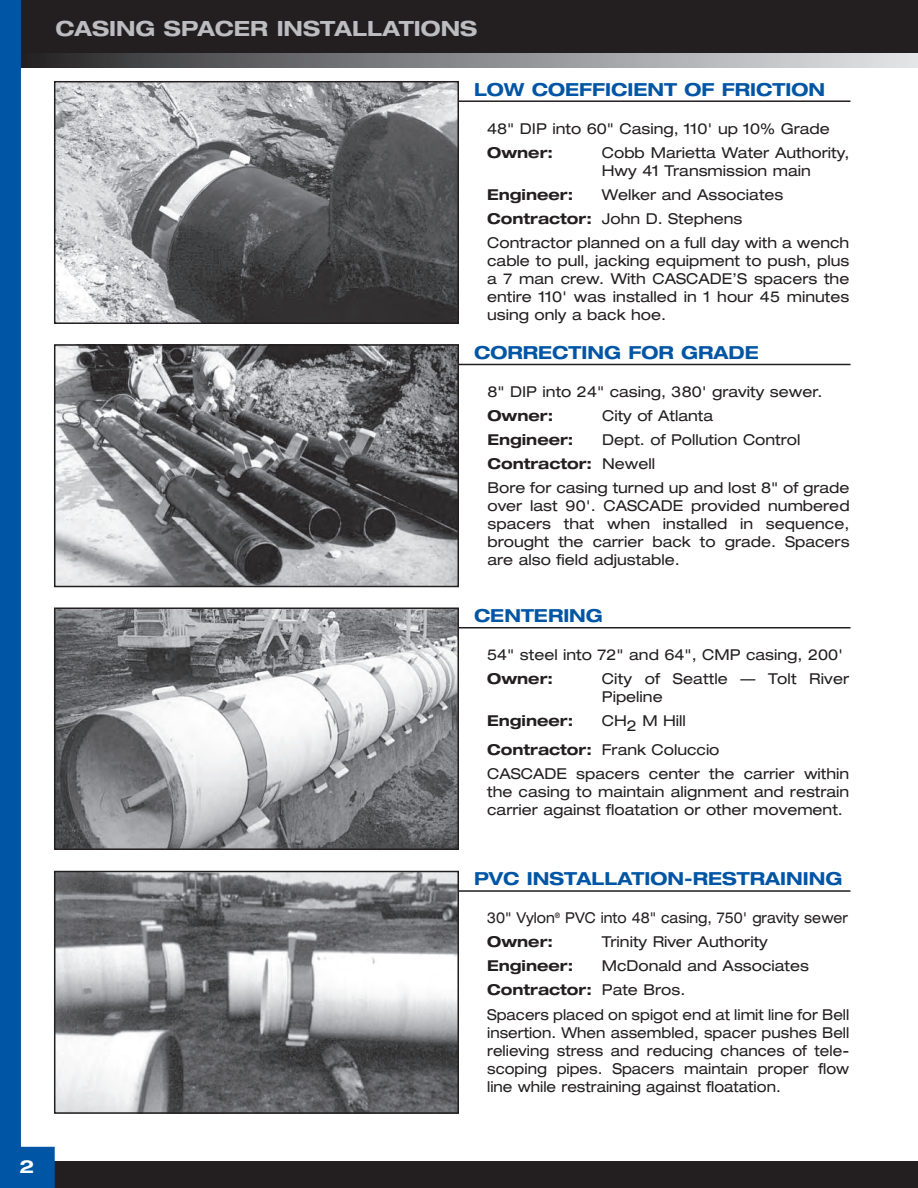
<style>
.page{position:relative;width:918px;height:1188px;background:#fff}
.page>*{position:absolute;margin:0;border:0;box-sizing:border-box;transform-origin:0 0}
.t1{font:700 expanded 21px "Helvetica Neue";color:#bcbdc0}
.t2{font:700 expanded 18px "Helvetica Neue";color:#0155a5}
.t3{font:700 expanded 18px "Helvetica Neue";color:#fff}
.t4{font:expanded 15px/18px "Helvetica Neue";color:#231f20}
.t5{font:expanded 15px/18px "Helvetica Neue";color:#231f20;text-align:justify;scale:.96 1}
.t6{font:700 expanded 15px "Helvetica Neue";color:#231f20}
.t7{font:expanded 15px/24px "Helvetica Neue";color:#231f20;scale:.9 1}
.s1{font-weight:700}
</style>
<div class="page">
<hr style="left:448px;top:364px;width:402px;height:1px;background:#231f20">
<div style="left:0;top:0;width:918px;height:54px;background:#231f20"></div>
<svg style="left:55px;top:54px;width:863px;height:13px;background:#8b8c8f"></svg>
<div style="left:0;top:1161px;width:918px;height:27px;background:#231f20"></div>
<hr style="left:445px;top:100px;width:405px;height:2px;background:#231f20">
<img style="left:57px;top:84px;width:399px;height:237px">
<div style="left:54px;top:81px;width:405px;height:243px;border:2px solid #231f20"></div>
<img style="left:57px;top:347px;width:399px;height:237px">
<div style="left:54px;top:344px;width:405px;height:243px;border:2px solid #231f20"></div>
<hr style="left:445px;top:627px;width:405px;height:1px;background:#231f20">
<img style="left:57px;top:610px;width:399px;height:237px">
<div style="left:54px;top:607px;width:405px;height:243px;border:2px solid #231f20"></div>
<hr style="left:445px;top:890px;width:405px;height:2px;background:#231f20">
<img style="left:57px;top:874px;width:399px;height:237px">
<div style="left:54px;top:871px;width:405px;height:243px;border:2px solid #231f20"></div>
<svg style="left:0;top:0;width:55px;height:1188px"></svg>
<h1 class="t1" style="left:55px;top:15px;width:423px">CASING SPACER INSTALLATIONS</h1>
<p class="t2" style="left:474px;top:78px;width:352px">LOW COEFFICIENT OF FRICTION</p>
<p class="t4" style="left:487px;top:119px;width:344px">48" DIP into 60" Casing, 110' up 10% Grade</p>
<p class="t6" style="left:487px;top:143px;width:67px">Owner:</p>
<p class="t4" style="left:602px;top:143px;width:249px">Cobb Marietta Water Authority,<br>Hwy 41 Transmission main</p>
<p class="t6" style="left:487px;top:185px;width:88px">Engineer:</p>
<p class="t4" style="left:487px;top:182px;width:364px;line-height:24px;text-indent:115px">Welker and Associates<br><span class="s1">Contractor:</span> John D. Stephens<br>Contractor planned on a full day with a wench</p>
<p class="t4" style="left:487px;top:251px;width:364px;text-align:justify">cable to pull, jacking equipment to push, plus a 7 man crew. With CASCADE’S spacers the entire 110' was installed in 1 hour 45 minutes using only a back hoe.</p>
<p class="t2" style="left:474px;top:341px;width:286px">CORRECTING FOR GRADE</p>
<p class="t4" style="left:487px;top:382px;width:337px">8" DIP into 24" casing, 380' gravity sewer.</p>
<p class="t6" style="left:487px;top:406px;width:67px">Owner:</p>
<p class="t4" style="left:602px;top:406px;width:112px">City of Atlanta</p>
<p class="t6" style="left:487px;top:430px;width:88px">Engineer:</p>
<p class="t4" style="left:487px;top:427px;width:364px;line-height:24px;text-indent:115px">Dept. of Pollution Control<br><span class="s1">Contractor:</span> Newell<br>Bore for casing turned up and lost 8" of grade</p>
<p class="t4" style="left:487px;top:496px;width:364px;text-align:justify">over last 90'. CASCADE provided numbered spacers that when installed in sequence, brought the carrier back to grade. Spacers are also field adjustable.</p>
<p class="t2" style="left:474px;top:604px;width:130px">CENTERING</p>
<p class="t4" style="left:487px;top:645px;width:357px">54" steel into 72" and 64", CMP casing, 200'</p>
<p class="t6" style="left:487px;top:669px;width:67px">Owner:</p>
<p class="t4" style="left:602px;top:670px;width:249px">City of Seattle — Tolt River<br>Pipeline</p>
<p class="t6" style="left:487px;top:711px;width:88px">Engineer:</p>
<p class="t4" style="left:487px;top:706px;width:234px;line-height:29px;text-indent:115px">CH2 M Hill<br><span class="s1">Contractor:</span> Frank Coluccio</p>
<p class="t4" style="left:487px;top:765px;width:364px;text-align:justify">CASCADE spacers center the carrier within the casing to maintain alignment and restrain carrier against floatation or other movement.</p>
<p class="t2" style="left:474px;top:868px;width:370px">PVC INSTALLATION-RESTRAINING</p>
<p class="t7" style="left:487px;top:906px;width:402px">30" Vylon<sup>®</sup> PVC into 48" casing, 750' gravity sewer<br><span class="s1">Owner:</span></p>
<p class="t4" style="left:602px;top:933px;width:167px">Trinity River Authority</p>
<p class="t6" style="left:487px;top:957px;width:88px">Engineer:</p>
<p class="t4" style="left:487px;top:954px;width:364px;line-height:24px;text-indent:115px">McDonald and Associates<br><span class="s1">Contractor:</span> Pate Bros.<br>Spacers placed on spigot end at limit line for Bell</p>
<p class="t5" style="left:487px;top:1023px;width:379px">insertion. When assembled, spacer pushes Bell relieving stress and reducing chances of tele&shy;scoping pipes. Spacers maintain proper flow line while restraining against floatation.</p>
<p class="t3" style="left:20px;top:1155px;width:16px">2</p>
</div>
